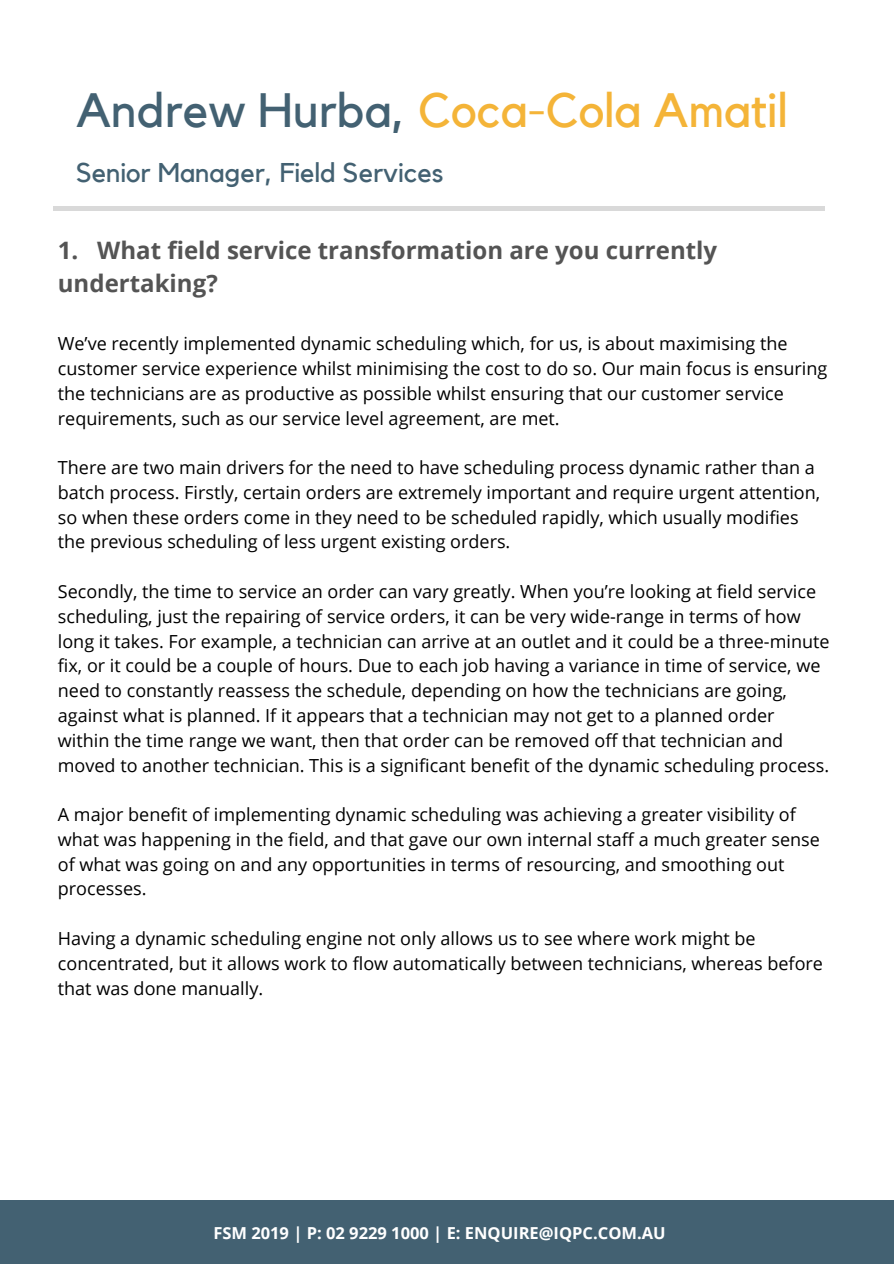
<style>
.page{position:relative;width:894px;height:1264px;background:#fff}
.page>*{position:absolute;margin:0;border:0;box-sizing:border-box;transform-origin:0 0}
.t1{font:48px "Kollektif";color:#f4b438}
.t2{font:27px "Kollektif";color:#436172}
.t3{font:700 24px/32.7px "Open Sans";color:#545454}
.t4{font:18px/24.8px "Open Sans";color:#000}
.t5{font:700 16.5px "Open Sans";color:#fff}
.s1{color:#436172}
</style>
<div class="page">
<hr style="left:53px;top:207px;width:772px;height:3px;background:#d9d9d9">
<div style="left:0;top:1200px;width:893px;height:63px;background:#436172"></div>
<h1 class="t1" style="left:76px;top:88px;width:712px"><span class="s1">Andrew Hurba,</span> Coca-Cola Amatil</h1>
<h2 class="t2" style="left:76px;top:160px;width:369px">Senior Manager, Field Services</h2>
<h3 class="t3" style="left:58px;top:234px;width:660px">1. What field service transformation are you currently undertaking?</h3>
<p class="t4" style="left:58px;top:331px;width:770px">We’ve recently implemented dynamic scheduling which, for us, is about maximising the customer service experience whilst minimising the cost to do so. Our main focus is ensuring the technicians are as productive as possible whilst ensuring that our customer service requirements, such as our service level agreement, are met.</p>
<p class="t4" style="left:58px;top:455px;width:763px">There are two main drivers for the need to have scheduling process dynamic rather than a batch process. Firstly, certain orders are extremely important and require urgent attention, so when these orders come in they need to be scheduled rapidly, which usually modifies the previous scheduling of less urgent existing orders.</p>
<p class="t4" style="left:58px;top:578px;width:773px">Secondly, the time to service an order can vary greatly. When you’re looking at field service scheduling, just the repairing of service orders, it can be very wide-range in terms of how long it takes. For example, a technician can arrive at an outlet and it could be a three-minute fix, or it could be a couple of hours. Due to each job having a variance in time of service, we need to constantly reassess the schedule, depending on how the technicians are going, against what is planned. If it appears that a technician may not get to a planned order within the time range we want, then that order can be removed off that technician and moved to another technician. This is a significant benefit of the dynamic scheduling process.</p>
<p class="t4" style="left:58px;top:801px;width:763px">A major benefit of implementing dynamic scheduling was achieving a greater visibility of what was happening in the field, and that gave our own internal staff a much greater sense of what was going on and any opportunities in terms of resourcing, and smoothing out processes.</p>
<p class="t4" style="left:58px;top:925px;width:766px">Having a dynamic scheduling engine not only allows us to see where work might be concentrated, but it allows work to flow automatically between technicians, whereas before that was done manually.</p>
<p class="t5" style="left:213px;top:1220px;width:453px">FSM 2019 | P: 02 9229 1000 | E: ENQUIRE@IQPC.COM.AU</p>
</div>
